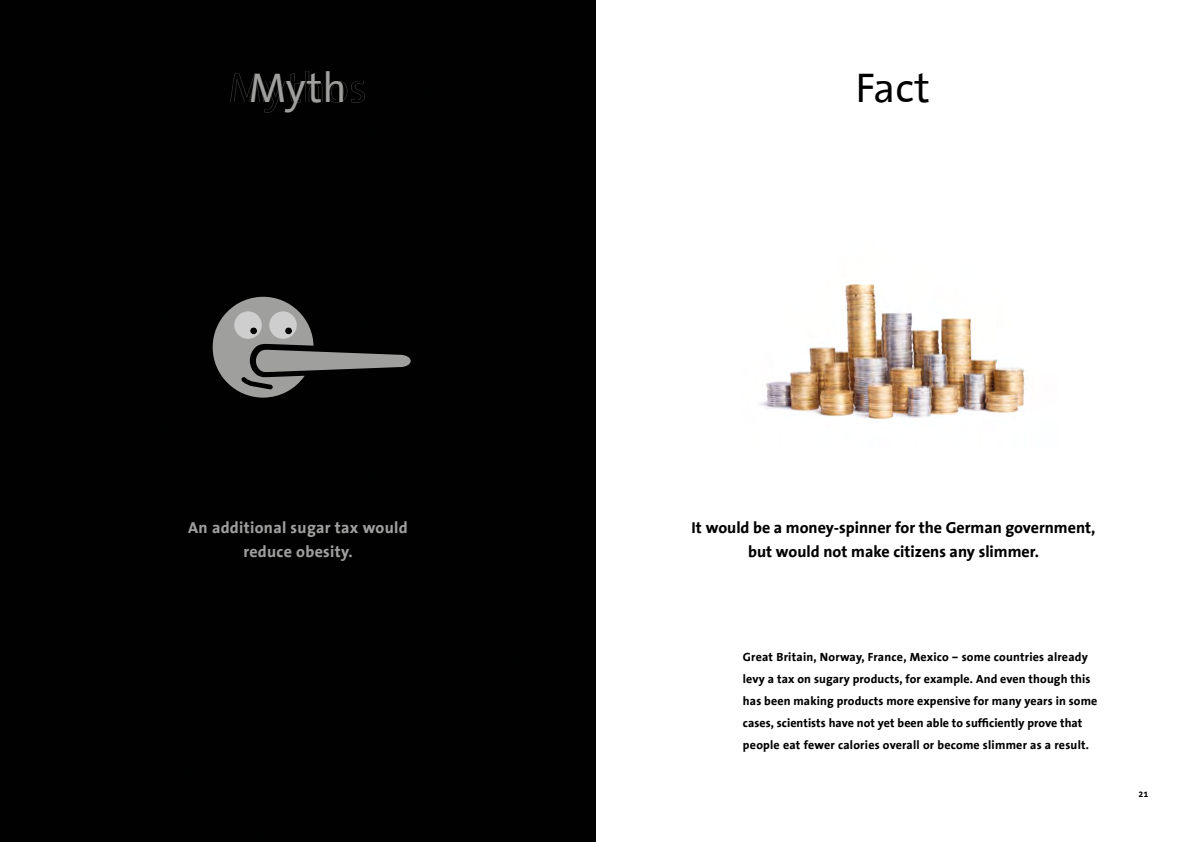
<style>
.page{position:relative;width:1191px;height:842px;background:#fff}
.page>*{position:absolute;margin:0;border:0;box-sizing:border-box;transform-origin:0 0}
.t1{font:42px "BDSI The Sans Office";color:#9f9f9e}
.t2{font:42px "BDSI The Sans Office";color:#000}
.t3{font:700 16px/24px "BDSI The Sans Office";color:#000;text-align:center}
.t4{font:700 16px/24px "BDSI The Sans Office";letter-spacing:.02em;color:#9f9f9e;text-align:center}
.t5{font:700 12px/22px "BDSI The Sans Office";letter-spacing:.01em;color:#000}
.t6{font:700 9px "BDSI The Sans Office";color:#000}
</style>
<div class="page">
<div style="left:0;top:0;width:595px;height:842px;background:#010101"></div>
<img style="left:760px;top:284px;width:265px;height:136px">
<svg style="left:213px;top:297px;width:198px;height:101px;background:#464646"></svg>
<h1 class="t1" style="left:228px;top:65px;width:140px">Mythos</h1>
<h1 class="t1" style="left:249px;top:65px;width:99px">Myth</h1>
<h1 class="t2" style="left:855px;top:65px;width:76px">Fact</h1>
<h2 class="t4" style="left:188px;top:516px;width:221px">An additional sugar tax would reduce obesity.</h2>
<h2 class="t3" style="left:691px;top:516px;width:405px">It would be a money-spinner for the German government, but would not make citizens any slimmer.</h2>
<p class="t5" style="left:743px;top:646px;width:356px">Great Britain, Norway, France, Mexico – some countries already levy a tax on sugary products, for example. And even though this has been making products more expensive for many years in some cases, scientists have not yet been able to sufficiently prove that people eat fewer calories overall or become slimmer as a result.</p>
<p class="t6" style="left:1138px;top:788px;width:11px">21</p>
</div>
